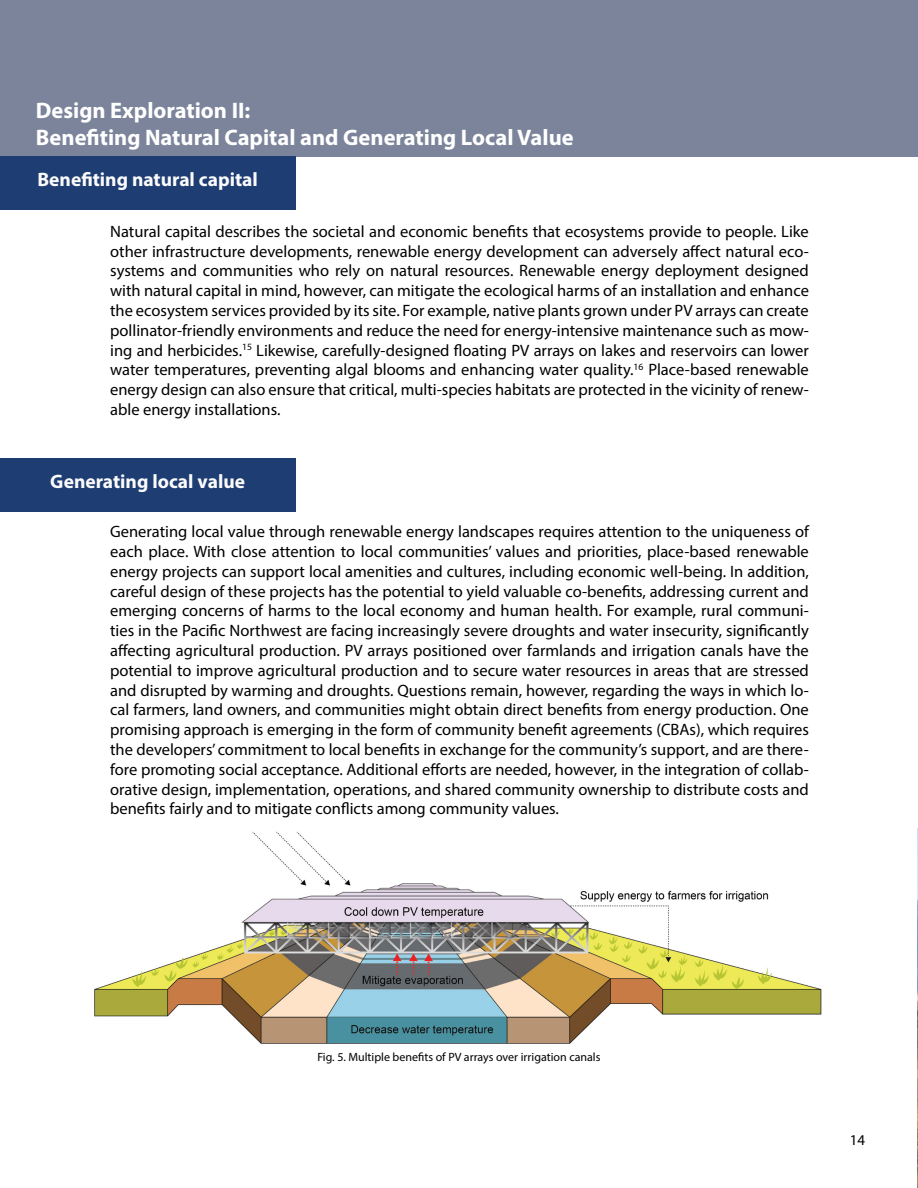
<style>
.page{position:relative;width:918px;height:1188px;background:#fff}
.page>*{position:absolute;margin:0;border:0;box-sizing:border-box;transform-origin:0 0}
.t1{font:700 22.5px/27px "Myriad Pro";color:#fff}
.t2{font:700 19.5px "Myriad Pro";color:#fbfbfb}
.t3{font:16.5px/19.8px "Myriad Pro";color:#000;text-align:justify}
.t4{font:15px "Myriad Pro";color:#000}
.t5{font:12px "Myriad Pro";color:#000}
</style>
<div class="page">
<div style="left:0;top:0;width:918px;height:157px;background:#7b849b"></div>
<div style="left:0;top:157px;width:295px;height:53px;background:#1e3d73"></div>
<div style="left:0;top:458px;width:295px;height:54px;background:#1e3d73"></div>
<img style="left:94px;top:831px;width:728px;height:213px">
<img style="left:916px;top:829px;width:2px;height:359px">
<h1 class="t1" style="left:36px;top:96px;width:539px">Design Exploration II:<br>Benefiting Natural Capital and Generating Local Value</h1>
<p class="t2" style="left:37px;top:167px;width:222px">Benefiting natural capital</p>
<p class="t3" style="left:110px;top:221px;width:700px">Natural capital describes the societal and economic benefits that ecosystems provide to people. Like other infrastructure developments, renewable energy development can adversely affect natural eco&shy;systems and communities who rely on natural resources. Renewable energy deployment designed with natural capital in mind, however, can mitigate the ecological harms of an installation and enhance the ecosystem services provided by its site. For example, native plants grown under PV arrays can create pollinator-friendly environments and reduce the need for energy-intensive maintenance such as mow&shy;ing and herbicides.<sup>15</sup> Likewise, carefully-designed floating PV arrays on lakes and reservoirs can lower water temperatures, preventing algal blooms and enhancing water quality.<sup>16</sup> Place-based renewable energy design can also ensure that critical, multi-species habitats are protected in the vicinity of renew&shy;able energy installations.</p>
<p class="t2" style="left:50px;top:469px;width:196px">Generating local value</p>
<p class="t3" style="left:110px;top:522px;width:700px">Generating local value through renewable energy landscapes requires attention to the uniqueness of each place. With close attention to local communities’ values and priorities, place-based renewable energy projects can support local amenities and cultures, including economic well-being. In addition, careful design of these projects has the potential to yield valuable co-benefits, addressing current and emerging concerns of harms to the local economy and human health. For example, rural communi&shy;ties in the Pacific Northwest are facing increasingly severe droughts and water insecurity, significantly affecting agricultural production. PV arrays positioned over farmlands and irrigation canals have the potential to improve agricultural production and to secure water resources in areas that are stressed and disrupted by warming and droughts. Questions remain, however, regarding the ways in which lo&shy;cal farmers, land owners, and communities might obtain direct benefits from energy production. One promising approach is emerging in the form of community benefit agreements (CBAs), which requires the developers’ commitment to local benefits in exchange for the community’s support, and are there&shy;fore promoting social acceptance. Additional efforts are needed, however, in the integration of collab&shy;orative design, implementation, operations, and shared community ownership to distribute costs and benefits fairly and to mitigate conflicts among community values.</p>
<p class="t5" style="left:317px;top:1049px;width:285px">Fig. 5. Multiple benefits of PV arrays over irrigation canals</p>
<p class="t4" style="left:850px;top:1131px;width:17px">14</p>
</div>
